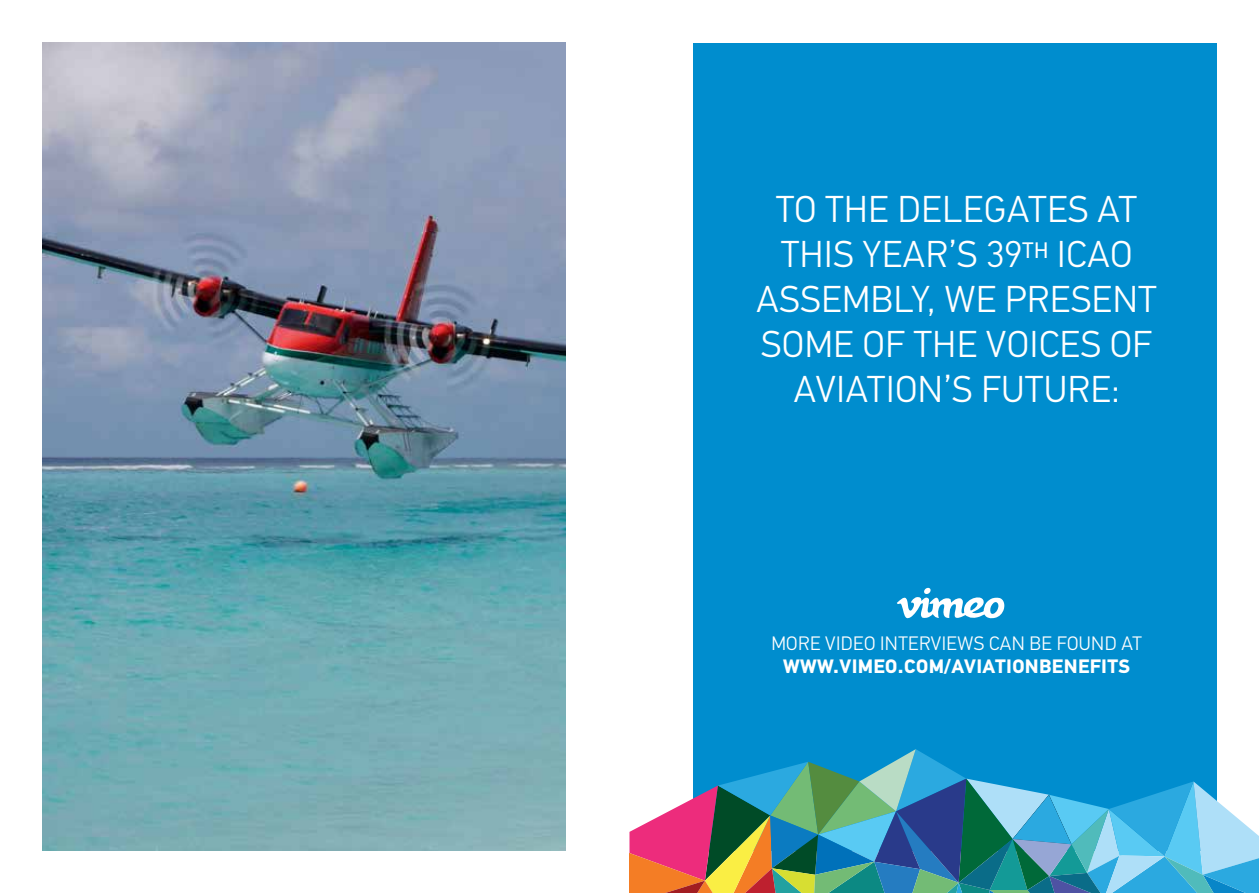
<style>
.page{position:relative;width:1259px;height:893px;background:#fff}
.page>*{position:absolute;margin:0;border:0;box-sizing:border-box;transform-origin:0 0}
.t1{font:300 37.5px/45px "PFDIN Text Pro";letter-spacing:.02em;color:#fff;text-align:center}
.t2{font:300 19.5px "PFDIN Text Pro";letter-spacing:.02em;color:#fff}
.t3{font:700 19.5px "PFDIN Text Pro";letter-spacing:.02em;color:#fff}
</style>
<div class="page">
<div style="left:693px;top:43px;width:523px;height:807px;background:#008dce"></div>
<svg style="left:629px;top:749px;width:630px;height:144px"></svg>
<img style="left:43px;top:42px;width:523px;height:808px">
<svg style="left:897px;top:587px;width:107px;height:32px"></svg>
<p class="t1" style="left:756px;top:187px;width:401px">TO THE DELEGATES AT<br>THIS YEAR’S 39<sup>TH</sup> ICAO<br>ASSEMBLY, WE PRESENT<br>SOME OF THE VOICES OF<br>AVIATION’S FUTURE:</p>
<p class="t2" style="left:771px;top:632px;width:372px">MORE VIDEO INTERVIEWS CAN BE FOUND AT</p>
<p class="t3" style="left:783px;top:655px;width:348px">WWW.VIMEO.COM/AVIATIONBENEFITS</p>
</div>
